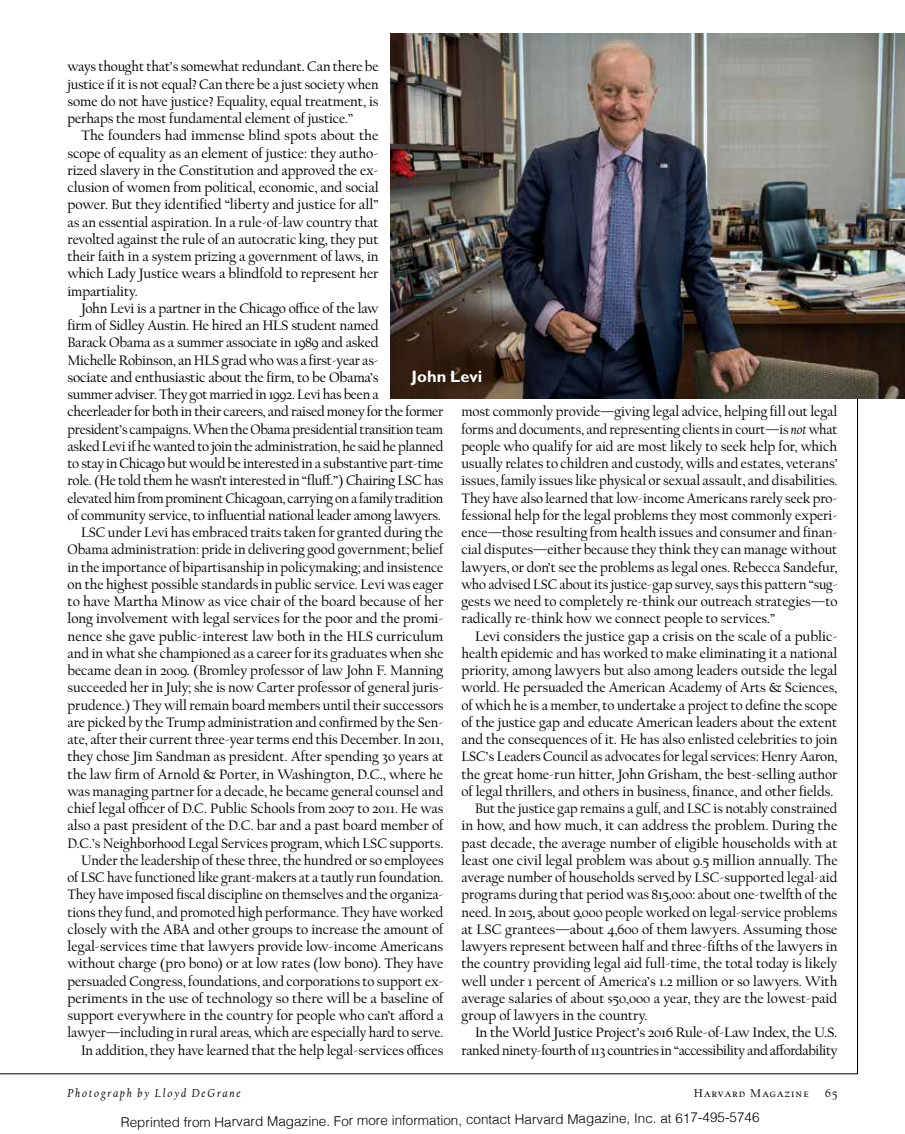
<style>
.page{position:relative;width:905px;height:1134px;background:#fff}
.page>*{position:absolute;margin:0;border:0;box-sizing:border-box;transform-origin:0 0}
.t1{font:700 16.5px "Gill Sans Std";letter-spacing:.005em;color:#fff}
.t2{font:14.25px/17.2px "Cal Harvard";letter-spacing:-.005em;color:#000;text-align:justify}
.t3{font:14.25px "Cal Harvard";letter-spacing:-.025em;color:#000}
.t4{font:300 13.5px "Helvetica";color:#000}
.t5{font:italic 12px "Cal Harvard";letter-spacing:.15em;color:#000}
.t6{font:12px "Cal Harvard";letter-spacing:.1em;color:#000}
.s1{font-style:italic}
</style>
<div class="page">
<hr style="left:857px;top:62px;width:1px;height:1012px;background:#000">
<hr style="left:0;top:1074px;width:857px;height:1px;background:#000">
<img style="left:390px;top:34px;width:514px;height:364px">
<p class="t2" style="left:68px;top:59px;width:313px">ways thought that’s somewhat redundant. Can there be justice if it is not equal? Can there be a just society when some do not have justice? Equality, equal treatment, is perhaps the most fundamental element of justice.”</p>
<p class="t2" style="left:68px;top:128px;width:312px;text-indent:14px">The founders had immense blind spots about the scope of equality as an element of justice: they autho&shy;rized slavery in the Constitution and approved the ex&shy;clusion of women from political, economic, and social power. But they identified “liberty and justice for all” as an essential aspiration. In a rule-of-law country that revolted against the rule of an autocratic king, they put their faith in a system prizing a government of laws, in which Lady Justice wears a blindfold to represent her impartiality.</p>
<p class="t2" style="left:81px;top:300px;width:299px">John Levi is a partner in the Chicago office of the law</p>
<p class="t2" style="left:68px;top:318px;width:312px">firm of Sidley Austin. He hired an HLS student named</p>
<p class="t2" style="left:68px;top:335px;width:312px">Barack Obama as a summer associate in 1989 and asked</p>
<p class="t2" style="left:68px;top:352px;width:312px">Michelle Robinson, an HLS grad who was a first-year as-</p>
<p class="t2" style="left:68px;top:369px;width:312px">sociate and enthusiastic about the firm, to be Obama’s</p>
<p class="t2" style="left:68px;top:387px;width:312px">summer adviser. They got married in 1992. Levi has been a</p>
<p class="t2" style="left:68px;top:404px;width:377px">cheerleader for both in their careers, and raised money for the former</p>
<p class="t3" style="left:68px;top:422px;width:374px">president’s campaigns. When the Obama presidential transition team</p>
<p class="t2" style="left:68px;top:438px;width:377px">asked Levi if he wanted to join the administration, he said he planned</p>
<p class="t2" style="left:68px;top:456px;width:377px">to stay in Chicago but would be interested in a substantive part-time</p>
<p class="t2" style="left:68px;top:473px;width:377px">role. (He told them he wasn’t interested in “fluff.”) Chairing LSC has</p>
<p class="t3" style="left:68px;top:491px;width:377px">elevated him from prominent Chicagoan, carrying on a family tradition</p>
<p class="t2" style="left:68px;top:507px;width:375px">of community service, to influential national leader among lawyers.</p>
<p class="t2" style="left:81px;top:525px;width:364px">LSC under Levi has embraced traits taken for granted during the</p>
<p class="t2" style="left:68px;top:542px;width:377px">Obama administration: pride in delivering good government; belief</p>
<p class="t2" style="left:68px;top:559px;width:377px">in the importance of bipartisanship in policymaking; and insistence</p>
<p class="t2" style="left:68px;top:576px;width:377px">on the highest possible standards in public service. Levi was eager</p>
<p class="t2" style="left:68px;top:594px;width:377px">to have Martha Minow as vice chair of the board because of her</p>
<p class="t2" style="left:68px;top:611px;width:377px">long involvement with legal services for the poor and the promi-</p>
<p class="t2" style="left:68px;top:628px;width:374px">nence she gave public-interest law both in the HLS curriculum</p>
<p class="t2" style="left:68px;top:645px;width:377px">and in what she championed as a career for its graduates when she</p>
<p class="t2" style="left:68px;top:663px;width:377px">became dean in 2009. (Bromley professor of law John F. Manning</p>
<p class="t2" style="left:68px;top:680px;width:377px">succeeded her in July; she is now Carter professor of general juris-</p>
<p class="t2" style="left:68px;top:697px;width:377px">prudence.) They will remain board members until their successors</p>
<p class="t2" style="left:68px;top:714px;width:377px">are picked by the Trump administration and confirmed by the Sen-</p>
<p class="t2" style="left:68px;top:732px;width:377px">ate, after their current three-year terms end this December. In 2011,</p>
<p class="t2" style="left:68px;top:749px;width:377px">they chose Jim Sandman as president. After spending 30 years at</p>
<p class="t2" style="left:68px;top:766px;width:377px">the law firm of Arnold &amp; Porter, in Washington, D.C., where he</p>
<p class="t2" style="left:68px;top:783px;width:377px">was managing partner for a decade, he became general counsel and</p>
<p class="t2" style="left:68px;top:801px;width:377px">chief legal officer of D.C. Public Schools from 2007 to 2011. He was</p>
<p class="t2" style="left:68px;top:818px;width:377px">also a past president of the D.C. bar and a past board member of</p>
<p class="t2" style="left:68px;top:835px;width:377px">D.C.’s Neighborhood Legal Services program, which LSC supports.</p>
<p class="t2" style="left:81px;top:852px;width:364px">Under the leadership of these three, the hundred or so employees</p>
<p class="t2" style="left:68px;top:870px;width:377px">of LSC have functioned like grant-makers at a tautly run foundation.</p>
<p class="t2" style="left:68px;top:887px;width:377px">They have imposed fiscal discipline on themselves and the organiza-</p>
<p class="t2" style="left:68px;top:904px;width:377px">tions they fund, and promoted high performance. They have worked</p>
<p class="t2" style="left:68px;top:921px;width:377px">closely with the ABA and other groups to increase the amount of</p>
<p class="t2" style="left:68px;top:939px;width:377px">legal-services time that lawyers provide low-income Americans</p>
<p class="t2" style="left:68px;top:956px;width:377px">without charge (pro bono) or at low rates (low bono). They have</p>
<p class="t2" style="left:68px;top:973px;width:377px">persuaded Congress, foundations, and corporations to support ex-</p>
<p class="t2" style="left:68px;top:990px;width:377px">periments in the use of technology so there will be a baseline of</p>
<p class="t2" style="left:68px;top:1008px;width:377px">support everywhere in the country for people who can’t afford a</p>
<p class="t2" style="left:68px;top:1025px;width:377px">lawyer—including in rural areas, which are especially hard to serve.</p>
<p class="t2" style="left:81px;top:1042px;width:364px">In addition, they have learned that the help legal-services offices</p>
<p class="t1" style="left:411px;top:367px;width:72px">John Levi</p>
<p class="t2" style="left:461px;top:404px;width:377px">most commonly provide—giving legal advice, helping fill out legal forms and documents, and representing clients in court—is <span class="s1">not</span> what people who qualify for aid are most likely to seek help for, which usually relates to children and custody, wills and estates, veterans’ issues, family issues like physical or sexual assault, and disabilities.<br>They have also learned that low-income Americans rarely seek pro&shy;fessional help for the legal problems they most commonly experi&shy;ence—those resulting from health issues and consumer and finan&shy;cial disputes—either because they think they can manage without lawyers, or don’t see the problems as legal ones. Rebecca Sandefur, who advised LSC about its justice-gap survey, says this pattern “sug&shy;gests we need to completely re-think our outreach strategies—to radically re-think how we connect people to services.”</p>
<p class="t2" style="left:475px;top:628px;width:364px">Levi considers the justice gap a crisis on the scale of a public-</p>
<p class="t2" style="left:461px;top:645px;width:377px">health epidemic and has worked to make eliminating it a national</p>
<p class="t2" style="left:461px;top:663px;width:377px">priority, among lawyers but also among leaders outside the legal</p>
<p class="t2" style="left:461px;top:680px;width:377px">world. He persuaded the American Academy of Arts &amp; Sciences,</p>
<p class="t2" style="left:461px;top:697px;width:377px">of which he is a member, to undertake a project to define the scope</p>
<p class="t2" style="left:461px;top:714px;width:377px">of the justice gap and educate American leaders about the extent</p>
<p class="t2" style="left:461px;top:732px;width:377px">and the consequences of it. He has also enlisted celebrities to join</p>
<p class="t2" style="left:461px;top:749px;width:377px">LSC’s Leaders Council as advocates for legal services: Henry Aaron,</p>
<p class="t2" style="left:461px;top:766px;width:377px">the great home-run hitter, John Grisham, the best-selling author</p>
<p class="t2" style="left:461px;top:783px;width:373px">of legal thrillers, and others in business, finance, and other fields.</p>
<p class="t2" style="left:475px;top:801px;width:363px">But the justice gap remains a gulf, and LSC is notably constrained</p>
<p class="t2" style="left:461px;top:818px;width:377px">in how, and how much, it can address the problem. During the</p>
<p class="t2" style="left:461px;top:835px;width:377px">past decade, the average number of eligible households with at</p>
<p class="t2" style="left:461px;top:852px;width:377px">least one civil legal problem was about 9.5 million annually. The</p>
<p class="t2" style="left:461px;top:870px;width:377px">average number of households served by LSC-supported legal-aid</p>
<p class="t2" style="left:461px;top:887px;width:377px">programs during that period was 815,000: about one-twelfth of the</p>
<p class="t2" style="left:461px;top:904px;width:377px">need. In 2015, about 9,000 people worked on legal-service problems</p>
<p class="t2" style="left:461px;top:921px;width:377px">at LSC grantees—about 4,600 of them lawyers. Assuming those</p>
<p class="t2" style="left:461px;top:939px;width:377px">lawyers represent between half and three-fifths of the lawyers in</p>
<p class="t2" style="left:461px;top:956px;width:377px">the country providing legal aid full-time, the total today is likely</p>
<p class="t2" style="left:461px;top:973px;width:377px">well under 1 percent of America’s 1.2 million or so lawyers. With</p>
<p class="t2" style="left:461px;top:990px;width:377px">average salaries of about $50,000 a year, they are the lowest-paid</p>
<p class="t2" style="left:461px;top:1008px;width:188px">group of lawyers in the country.</p>
<p class="t2" style="left:475px;top:1025px;width:364px">In the World Justice Project’s 2016 Rule-of-Law Index, the U.S.</p>
<p class="t3" style="left:461px;top:1043px;width:377px">ranked ninety-fourth of 113 countries in “accessibility and affordability</p>
<p class="t5" style="left:68px;top:1087px;width:175px">Photograph by Lloyd DeGrane</p>
<p class="t6" style="left:693px;top:1087px;width:116px">Harvard Magazine</p>
<p class="t6" style="left:825px;top:1087px;width:14px">65</p>
<p class="t4" style="left:121px;top:1108px;width:640px">Reprinted from Harvard Magazine. For more information, contact Harvard Magazine, Inc. at 617-495-5746</p>
</div>
